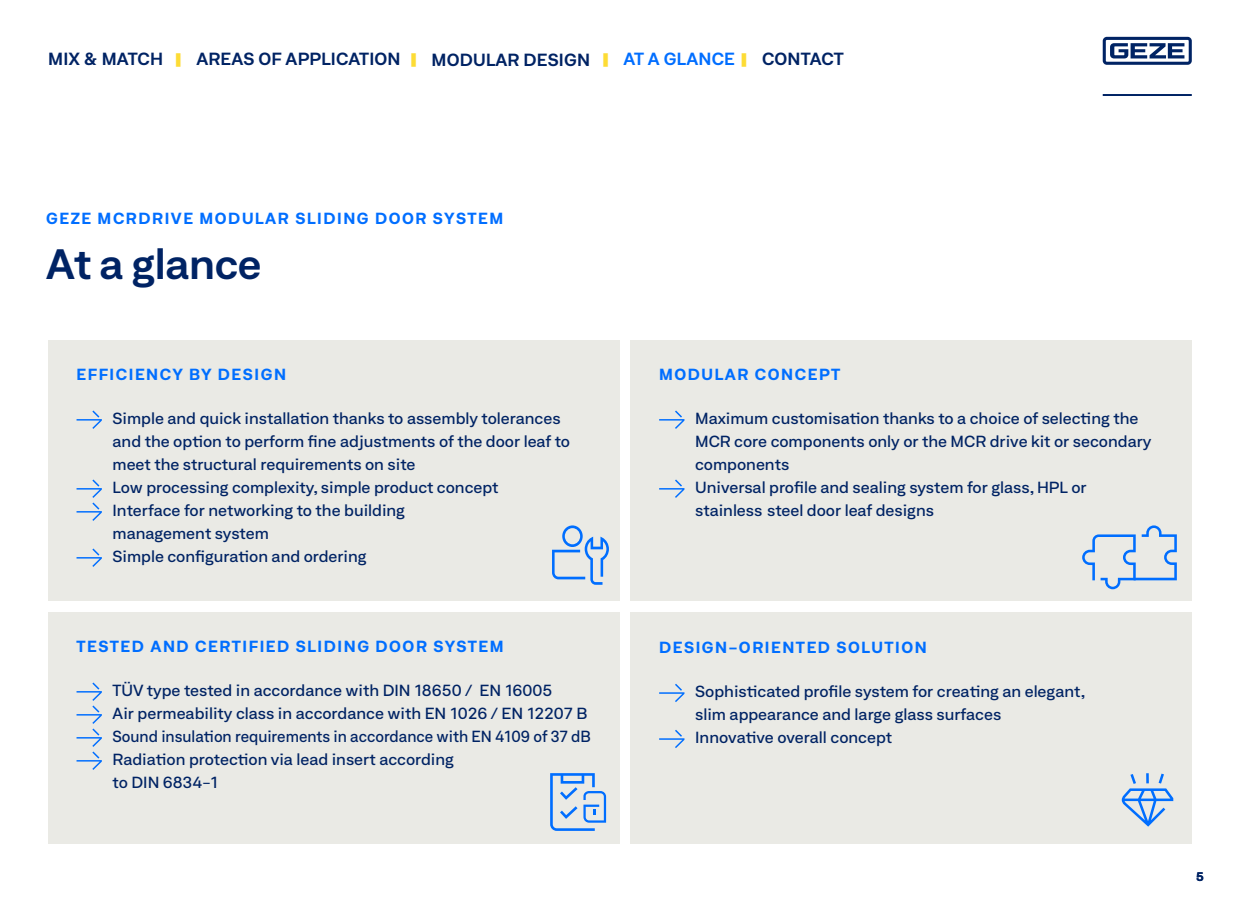
<style>
.page{position:relative;width:1240px;height:900px;background:#fff}
.page>*{position:absolute;margin:0;border:0;box-sizing:border-box;transform-origin:0 0}
.t1{font:600 expanded 41px "Neufile Grotesk";letter-spacing:-.01em;color:#002364}
.t2{font:600 expanded 17px "Neufile Grotesk";letter-spacing:.01em;color:#002364}
.t3{font:500 expanded 15.6px/23px "Neufile Grotesk";color:#002364}
.t4{font:700 expanded 15.6px "Neufile Grotesk";letter-spacing:.1em;color:#006eff}
.t5{font:700 expanded 12px "Neufile Grotesk";color:#002364}
.s1{color:#fddc35}
.s2{color:#006eff}
</style>
<div class="page">
<svg style="left:1103px;top:37px;width:89px;height:28px"></svg>
<hr style="left:1103px;top:94px;width:89px;height:2px;background:#002364">
<div style="left:48px;top:340px;width:572px;height:261px;background:#eaeae5"></div>
<svg style="left:77px;top:411px;width:25px;height:18px"></svg>
<svg style="left:77px;top:480px;width:25px;height:41px"></svg>
<svg style="left:77px;top:549px;width:25px;height:18px"></svg>
<div style="left:631px;top:340px;width:561px;height:261px;background:#eaeae5"></div>
<svg style="left:659px;top:411px;width:25px;height:18px"></svg>
<svg style="left:659px;top:480px;width:25px;height:18px"></svg>
<div style="left:631px;top:612px;width:561px;height:231px;background:#eaeae5"></div>
<svg style="left:659px;top:684px;width:25px;height:18px"></svg>
<svg style="left:659px;top:730px;width:25px;height:18px"></svg>
<div style="left:48px;top:612px;width:572px;height:231px;background:#eaeae5"></div>
<svg style="left:77px;top:683px;width:25px;height:87px"></svg>
<svg style="left:1122px;top:773px;width:51px;height:54px"></svg>
<svg style="left:1082px;top:525px;width:95px;height:64px"></svg>
<svg style="left:552px;top:525px;width:57px;height:60px"></svg>
<svg style="left:550px;top:773px;width:56px;height:58px"></svg>
<p class="t2" style="left:48px;top:48px;width:797px">MIX &amp; MATCH <span class="s1">|</span> AREAS OF APPLICATION <span class="s1">|</span> MODULAR DESIGN <span class="s1">|</span> <span class="s2">AT A GLANCE</span> <span class="s1">|</span> CONTACT</p>
<p class="t4" style="left:46px;top:208px;width:459px">GEZE MCRDRIVE MODULAR SLIDING DOOR SYSTEM</p>
<h1 class="t1" style="left:46px;top:237px;width:217px">At a glance</h1>
<p class="t4" style="left:77px;top:364px;width:211px">EFFICIENCY BY DESIGN</p>
<p class="t3" style="left:113px;top:407px;width:459px">Simple and quick installation thanks to assembly tolerances and the option to perform fine adjustments of the door leaf to meet the structural requirements on site<br>Low processing complexity, simple product concept Interface for networking to the building<br>management system<br>Simple configuration and ordering</p>
<p class="t4" style="left:77px;top:636px;width:429px">TESTED AND CERTIFIED SLIDING DOOR SYSTEM</p>
<p class="t3" style="left:113px;top:679px;width:480px">TÜV type tested in accordance with DIN 18650 / EN 16005<br>Air permeability class in accordance with EN 1026 / EN 12207 B Sound insulation requirements in accordance with EN 4109 of 37 dB Radiation protection via lead insert according<br>to DIN 6834-1</p>
<p class="t4" style="left:659px;top:364px;width:183px">MODULAR CONCEPT</p>
<p class="t3" style="left:695px;top:407px;width:458px">Maximum customisation thanks to a choice of selecting the MCR core components only or the MCR drive kit or secondary components<br>Universal profile and sealing system for glass, HPL or stainless steel door leaf designs</p>
<p class="t4" style="left:659px;top:637px;width:269px">DESIGN-ORIENTED SOLUTION</p>
<p class="t3" style="left:695px;top:680px;width:392px">Sophisticated profile system for creating an elegant, slim appearance and large glass surfaces<br>Innovative overall concept</p>
<p class="t5" style="left:1196px;top:869px;width:9px">5</p>
</div>
